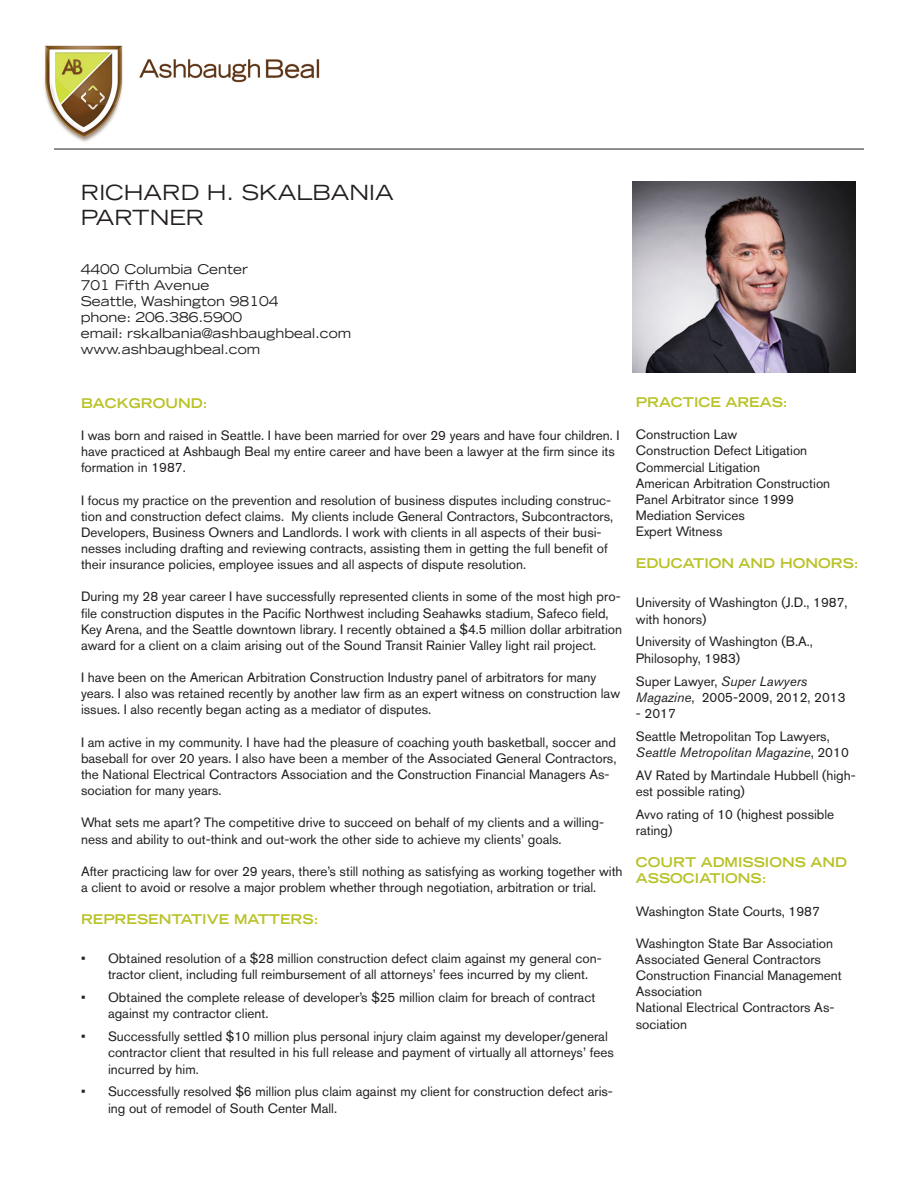
<style>
.page{position:relative;width:918px;height:1188px;background:#fff}
.page>*{position:absolute;margin:0;border:0;box-sizing:border-box;transform-origin:0 0}
.t1{font:expanded 20.85px "Trade Gothic LT Std";color:#231f20}
.t2{font:13.5px/16.2px "Akzidenz Grotesk BE";color:#231f20}
.t3{font:expanded 13.5px "Trade Gothic LT Std";color:#231f20}
.t4{font:700 expanded 13.5px/16.2px "Trade Gothic LT Std";color:#b9c227}
.s1{font-style:italic}
</style>
<div class="page">
<img style="left:44px;top:45px;width:275px;height:104px">
<img style="left:633px;top:182px;width:223px;height:191px">
<hr style="left:54px;top:149px;width:810px;height:1px;background:#231f20">
<p class="t1" style="left:81px;top:179px;width:314px">RICHARD H. SKALBANIA</p>
<p class="t1" style="left:81px;top:204px;width:125px">PARTNER</p>
<p class="t3" style="left:81px;top:260px;width:169px">4400 Columbia Center</p>
<p class="t3" style="left:81px;top:276px;width:130px">701 Fifth Avenue</p>
<p class="t3" style="left:81px;top:292px;width:199px">Seattle, Washington 98104</p>
<p class="t3" style="left:81px;top:308px;width:163px">phone: 206.386.5900</p>
<p class="t3" style="left:81px;top:324px;width:272px">email: rskalbania@ashbaughbeal.com</p>
<p class="t3" style="left:81px;top:341px;width:181px">www.ashbaughbeal.com</p>
<p class="t4" style="left:81px;top:395px;width:128px">BACKGROUND:</p>
<p class="t2" style="left:81px;top:427px;width:540px">I was born and raised in Seattle. I have been married for over 29 years and have four children. I have practiced at Ashbaugh Beal my entire career and have been a lawyer at the firm since its formation in 1987.</p>
<p class="t2" style="left:81px;top:492px;width:534px">I focus my practice on the prevention and resolution of business disputes including construc&shy;tion and construction defect claims. My clients include General Contractors, Subcontractors, Developers, Business Owners and Landlords. I work with clients in all aspects of their busi&shy;nesses including drafting and reviewing contracts, assisting them in getting the full benefit of their insurance policies, employee issues and all aspects of dispute resolution.</p>
<p class="t2" style="left:81px;top:589px;width:543px">During my 28 year career I have successfully represented clients in some of the most high pro&shy;file construction disputes in the Pacific Northwest including Seahawks stadium, Safeco field, Key Arena, and the Seattle downtown library. I recently obtained a $4.5 million dollar arbitration award for a client on a claim arising out of the Sound Transit Rainier Valley light rail project.</p>
<p class="t2" style="left:81px;top:669px;width:541px">I have been on the American Arbitration Construction Industry panel of arbitrators for many years. I also was retained recently by another law firm as an expert witness on construction law issues. I also recently began acting as a mediator of disputes.</p>
<p class="t2" style="left:81px;top:734px;width:537px">I am active in my community. I have had the pleasure of coaching youth basketball, soccer and baseball for over 20 years. I also have been a member of the Associated General Contractors, the National Electrical Contractors Association and the Construction Financial Managers As&shy;sociation for many years.</p>
<p class="t2" style="left:81px;top:814px;width:525px">What sets me apart? The competitive drive to succeed on behalf of my clients and a willing&shy;ness and ability to out-think and out-work the other side to achieve my clients’ goals.</p>
<p class="t2" style="left:81px;top:863px;width:543px">After practicing law for over 29 years, there’s still nothing as satisfying as working together with a client to avoid or resolve a major problem whether through negotiation, arbitration or trial.</p>
<p class="t4" style="left:81px;top:911px;width:239px">REPRESENTATIVE MATTERS:</p>
<p class="t2" style="left:108px;top:950px;width:495px;text-indent:-27px">• Obtained resolution of a $28 million construction defect claim against my general con&shy;tractor client, including full reimbursement of all attorneys’ fees incurred by my client.</p>
<p class="t2" style="left:108px;top:989px;width:489px;text-indent:-27px">• Obtained the complete release of developer’s $25 million claim for breach of contract against my contractor client.</p>
<p class="t2" style="left:108px;top:1028px;width:507px;text-indent:-27px">• Successfully settled $10 million plus personal injury claim against my developer/general contractor client that resulted in his full release and payment of virtually all attorneys’ fees incurred by him.</p>
<p class="t2" style="left:108px;top:1084px;width:506px;text-indent:-27px">• Successfully resolved $6 million plus claim against my client for construction defect aris&shy;ing out of remodel of South Center Mall.</p>
<p class="t4" style="left:636px;top:394px;width:153px">PRACTICE AREAS:</p>
<p class="t2" style="left:636px;top:426px;width:103px">Construction Law</p>
<p class="t2" style="left:636px;top:443px;width:173px">Construction Defect Litigation</p>
<p class="t2" style="left:636px;top:459px;width:126px">Commercial Litigation</p>
<p class="t2" style="left:636px;top:475px;width:196px">American Arbitration Construction<br>Panel Arbitrator since 1999</p>
<p class="t2" style="left:636px;top:507px;width:110px">Mediation Services</p>
<p class="t2" style="left:636px;top:523px;width:88px">Expert Witness</p>
<p class="t4" style="left:636px;top:555px;width:224px">EDUCATION AND HONORS:</p>
<p class="t2" style="left:636px;top:595px;width:213px">University of Washington (J.D., 1987, with honors)</p>
<p class="t2" style="left:636px;top:634px;width:179px">University of Washington (B.A.,<br>Philosophy, 1983)</p>
<p class="t2" style="left:636px;top:673px;width:211px">Super Lawyer, <span class="s1">Super Lawyers<br>Magazine</span>, 2005-2009, 2012, 2013</p>
<p class="t2" style="left:636px;top:705px;width:41px">- 2017</p>
<p class="t2" style="left:636px;top:728px;width:214px">Seattle Metropolitan Top Lawyers,<br><span class="s1">Seattle Metropolitan Magazine</span>, 2010</p>
<p class="t2" style="left:636px;top:767px;width:221px">AV Rated by Martindale Hubbell (high&shy;est possible rating)</p>
<p class="t2" style="left:636px;top:806px;width:200px">Avvo rating of 10 (highest possible rating)</p>
<p class="t4" style="left:636px;top:854px;width:213px">COURT ADMISSIONS AND<br>ASSOCIATIONS:</p>
<p class="t2" style="left:636px;top:903px;width:186px">Washington State Courts, 1987</p>
<p class="t2" style="left:636px;top:935px;width:199px">Washington State Bar Association</p>
<p class="t2" style="left:636px;top:951px;width:187px">Associated General Contractors</p>
<p class="t2" style="left:636px;top:967px;width:207px">Construction Financial Management<br>Association</p>
<p class="t2" style="left:636px;top:1000px;width:200px">National Electrical Contractors As&shy;sociation</p>
</div>
